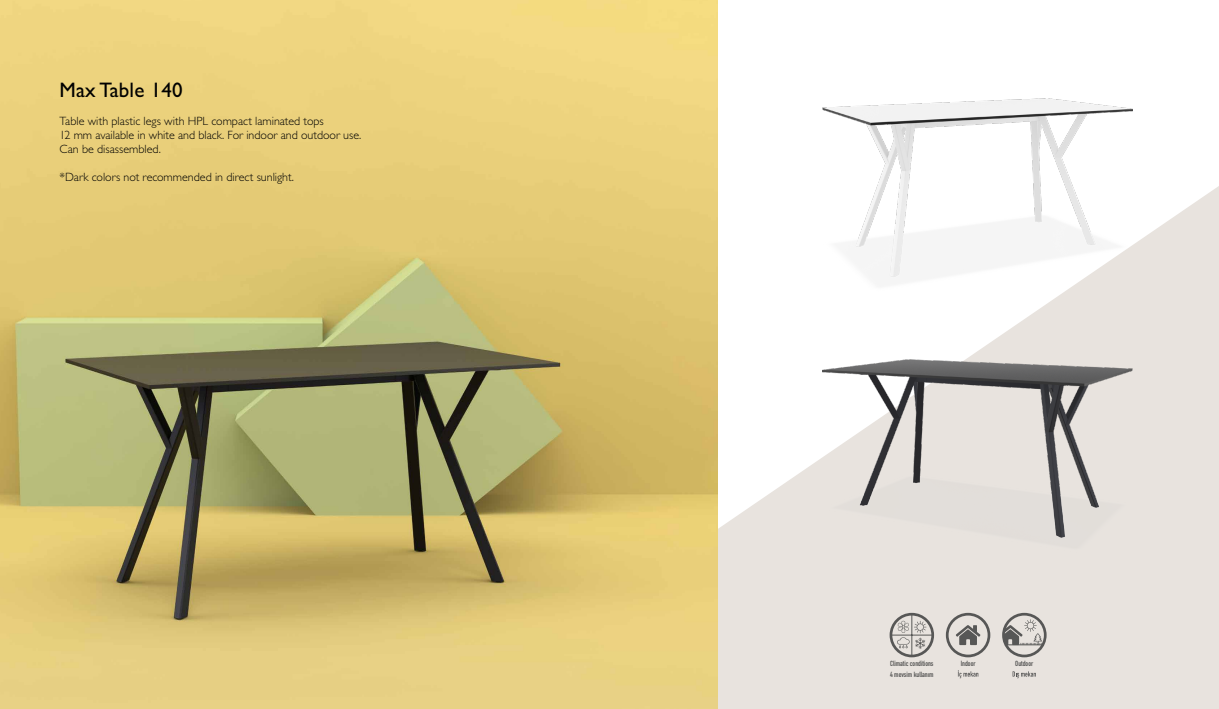
<style>
.page{position:relative;width:1219px;height:709px;background:#fff}
.page>*{position:absolute;margin:0;border:0;box-sizing:border-box;transform-origin:0 0}
.t1{font:21px "Gill Sans";letter-spacing:.01em;color:#000}
.t2{font:300 12px/14px "Gill Sans";color:#000}
.t3{font:7.4px/10.2px "DIN Engschrift";color:#575756}
</style>
<div class="page">
<svg style="left:717px;top:186px;width:502px;height:523px;fill:#e8e3de"></svg>
<img style="left:822px;top:98px;width:310px;height:193px">
<img style="left:822px;top:359px;width:310px;height:193px">
<img style="left:0;top:0;width:717px;height:709px">
<div style="left:890px;top:613px;width:44px;height:44px;border:3px solid #575756;border-radius:50%"></div>
<hr style="left:912px;top:614px;width:1px;height:42px;background:#575756">
<hr style="left:891px;top:635px;width:42px;height:1px;background:#575756">
<svg style="left:897px;top:621px;width:29px;height:28px"></svg>
<svg style="left:958px;top:670px;width:20px;height:8px"></svg>
<div style="left:946px;top:613px;width:44px;height:44px;border:3px solid #575756;border-radius:50%"></div>
<svg style="left:956px;top:625px;width:24px;height:20px"></svg>
<svg style="left:1012px;top:671px;width:24px;height:7px"></svg>
<div style="left:1002px;top:613px;width:45px;height:44px;border:3px solid #575756;border-radius:50%"></div>
<hr style="left:1005px;top:644px;width:38px;height:1px;background:#575756">
<svg style="left:1003px;top:619px;width:39px;height:26px"></svg>
<h1 class="t1" style="left:60px;top:77px;width:125px">Max Table 140</h1>
<p class="t2" style="left:60px;top:114px;width:303px">Table with plastic legs with HPL compact laminated tops<br>12 mm available in white and black. For indoor and outdoor use.<br>Can be disassembled.</p>
<p class="t2" style="left:60px;top:170px;width:236px">*Dark colors not recommended in direct sunlight.</p>
<p class="t3" style="left:890px;top:658px;width:45px">Climatic conditions<br>4 mevsim kullanım</p>
<p class="t3" style="left:961px;top:658px;width:16px">Indoor</p>
<p class="t3" style="left:1015px;top:658px;width:19px">Outdoor</p>
</div>
